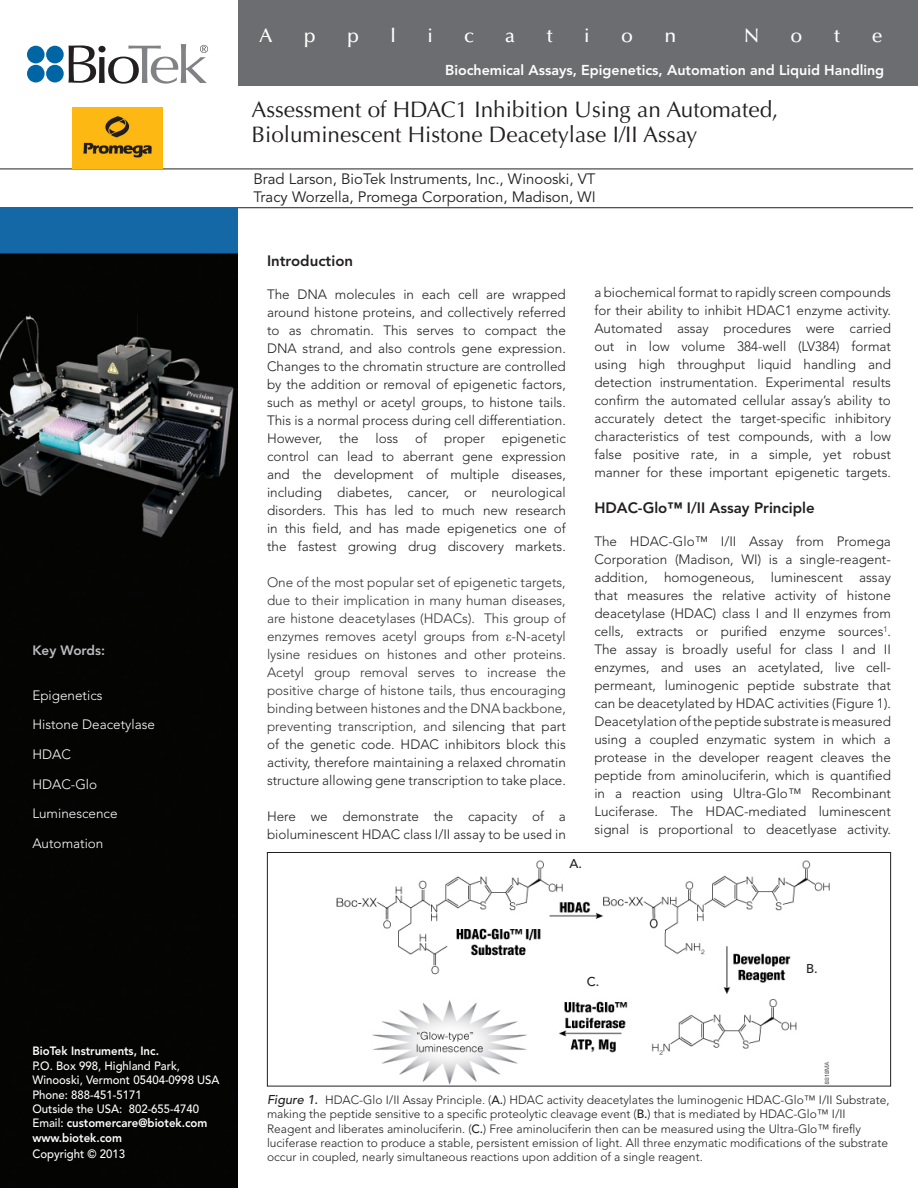
<style>
.page{position:relative;width:918px;height:1188px;background:#fff}
.page>*{position:absolute;margin:0;border:0;box-sizing:border-box;transform-origin:0 0}
.t1{font:22.5px/24.8px "Optima LT Std";color:#231f20}
.t2{font:500 19.5px "Optima LT Std";color:#fff}
.t3{font:15px/18px "Avenir LT Std";color:#231f20}
.t4{font:800 15px "Avenir LT Std";color:#231f20}
.t5{font:800 14.25px "Avenir LT Std";color:#fff}
.t6{font:300 13.5px/18px "Avenir LT Std";color:#231f20;text-align:justify}
.t7{font:300 13.5px/18px "Avenir LT Std";color:#333;text-align:justify}
.t8{font:300 13.5px "Avenir LT Std";color:#fff}
.t9{font:800 13.5px "Avenir LT Std";color:#bcbdc0}
.t10{font:500 12.75px "Avenir LT Std";color:#231f20}
.t11{font:300 12px/14.4px "Avenir LT Std";color:#231f20}
.t12{font:500 12px "Avenir LT Std";color:#fff;scale:.95 1}
.t13{font:800 12px "Avenir LT Std";color:#fff;scale:.95 1}
.s1{font-family:"Times New Roman";font-weight:400}
.s2{color:#231f20}
.s3{font-weight:500}
.s4{font-weight:500;font-style:italic;font-size:12.75px}
</style>
<div class="page">
<div style="left:238px;top:0;width:680px;height:85px;background:#6c6d70"></div>
<hr style="left:0;top:207px;width:913px;height:1px;background:#231f20">
<hr style="left:0;top:169px;width:913px;height:1px;background:#231f20">
<img style="left:0;top:207px;width:238px;height:981px">
<img style="left:73px;top:107px;width:89px;height:62px">
<img style="left:336px;top:860px;width:494px;height:224px">
<div style="left:267px;top:852px;width:624px;height:234px;border:1px solid #231f20"></div>
<svg style="left:69px;top:44px;width:139px;height:40px"></svg>
<div style="left:27px;top:46px;width:18px;height:17px;background:#0065a4;border-radius:50%"></div>
<div style="left:27px;top:65px;width:18px;height:17px;background:#0065a4;border-radius:50%"></div>
<div style="left:46px;top:46px;width:18px;height:17px;background:#0065a4;border-radius:50%"></div>
<div style="left:46px;top:65px;width:18px;height:17px;background:#0065a4;border-radius:50%"></div>
<p class="t9" style="left:32px;top:642px;width:74px">Key Words:</p>
<p class="t8" style="left:32px;top:687px;width:72px">Epigenetics</p>
<p class="t8" style="left:32px;top:717px;width:124px">Histone Deacetylase</p>
<p class="t8" style="left:32px;top:746px;width:40px">HDAC</p>
<p class="t8" style="left:32px;top:776px;width:66px">HDAC-Glo</p>
<p class="t8" style="left:32px;top:806px;width:87px">Luminescence</p>
<p class="t8" style="left:32px;top:836px;width:73px">Automation</p>
<p class="t2" style="left:260px;top:25px;width:15px">A</p>
<p class="t2" style="left:304px;top:25px;width:13px">p</p>
<p class="t2" style="left:347px;top:25px;width:13px">p</p>
<p class="t2" style="left:391px;top:25px;width:7px">l</p>
<p class="t2" style="left:427px;top:25px;width:7px">i</p>
<p class="t2" style="left:464px;top:25px;width:11px">c</p>
<p class="t2" style="left:505px;top:25px;width:11px">a</p>
<p class="t2" style="left:546px;top:25px;width:8px">t</p>
<p class="t2" style="left:584px;top:25px;width:7px">i</p>
<p class="t2" style="left:621px;top:25px;width:13px">o</p>
<p class="t2" style="left:664px;top:25px;width:13px">n</p>
<p class="t2" style="left:744px;top:25px;width:17px">N</p>
<p class="t2" style="left:791px;top:25px;width:13px">o</p>
<p class="t2" style="left:834px;top:25px;width:8px">t</p>
<p class="t2" style="left:872px;top:25px;width:12px">e</p>
<p class="t5" style="left:445px;top:61px;width:441px">Biochemical Assays, Epigenetics, Automation and Liquid Handling</p>
<p class="t1" style="left:251px;top:97px;width:529px">Assessment of HDAC1 Inhibition Using an Automated,<br>Bioluminescent Histone Deacetylase I/II Assay</p>
<p class="t3" style="left:253px;top:170px;width:344px">Brad Larson, BioTek Instruments, Inc., Winooski, VT<br>Tracy Worzella, Promega Corporation, Madison, WI</p>
<p class="t4" style="left:267px;top:252px;width:88px">Introduction</p>
<p class="t6" style="left:267px;top:286px;width:300px">The DNA molecules in each cell are wrapped around histone proteins, and collectively referred to as chromatin. This serves to compact the DNA strand, and also controls gene expression.<br>Changes to the chromatin structure are controlled by the addition or removal of epigenetic factors, such as methyl or acetyl groups, to histone tails.<br>This is a normal process during cell differentiation.<br>However,</p>
<p class="t6" style="left:339px;top:430px;width:21px">the</p>
<p class="t6" style="left:376px;top:430px;width:24px">loss</p>
<p class="t6" style="left:415px;top:430px;width:14px">of</p>
<p class="t6" style="left:444px;top:430px;width:42px">proper</p>
<p class="t6" style="left:267px;top:430px;width:300px;text-indent:235px">epigenetic control can lead to aberrant gene expression and the development of multiple diseases, including diabetes, cancer, or neurological disorders. This has led to much new research in this field, and has made epigenetics one of the fastest growing drug discovery markets.</p>
<p class="t7" style="left:267px;top:574px;width:300px">One of the most popular set of epigenetic targets, due to their implication in many human diseases, are histone deacetylases (HDACs). This group of enzymes removes acetyl groups from <span class="s1">ε</span>-N-acetyl lysine residues on histones and other proteins.<br>Acetyl group removal serves to increase the positive charge of histone tails, thus encouraging binding between histones and the DNA backbone, preventing transcription, and <span class="s2">silencing that part of the genetic code</span>. <span class="s2">HDAC inhibitors block this activity, therefore maintaining a relaxed chromatin structure allowing gene transcription to take place.</span></p>
<p class="t6" style="left:267px;top:808px;width:300px">Here we demonstrate the capacity of a bioluminescent HDAC class I/II assay to be used in</p>
<p class="t10" style="left:570px;top:856px;width:14px">A.</p>
<p class="t6" style="left:594px;top:284px;width:298px">a biochemical format to rapidly screen compounds for their ability to inhibit HDAC1 enzyme activity.<br>Automated assay procedures were carried out in low volume 384-well (LV384) format using high throughput liquid handling and detection instrumentation. Experimental results confirm the automated cellular assay’s ability to accurately detect the target-specific inhibitory characteristics of test compounds, with a low false positive rate, in a simple, yet robust manner for these important epigenetic targets.</p>
<p class="t4" style="left:594px;top:499px;width:222px">HDAC-Glo™ I/II Assay Principle</p>
<p class="t6" style="left:594px;top:533px;width:298px">The HDAC-Glo™ I/II Assay from Promega Corporation (Madison, WI) is a single-reagent&shy;addition, homogeneous, luminescent assay that measures the relative activity of histone deacetylase (HDAC) class I and II enzymes from cells, extracts or purified enzyme sources<sup>1</sup>.<br>The assay is broadly useful for class I and II enzymes, and uses an acetylated, live cell&shy;permeant, luminogenic peptide substrate that can be deacetylated by HDAC activities (Figure 1).<br>Deacetylation of the peptide substrate is measured using a coupled enzymatic system in which a protease in the developer reagent cleaves the peptide from aminoluciferin, which is quantified in a reaction using Ultra-Glo™ Recombinant Luciferase. The HDAC-mediated luminescent signal is proportional to deacetlyase activity.</p>
<p class="t13" style="left:32px;top:1044px;width:135px">BioTek Instruments, Inc.</p>
<p class="t12" style="left:32px;top:1059px;width:157px">P.O. Box 998, Highland Park,</p>
<p class="t12" style="left:32px;top:1073px;width:199px">Winooski, Vermont 05404-0998 USA</p>
<p class="t12" style="left:32px;top:1087px;width:117px">Phone: 888-451-5171</p>
<p class="t12" style="left:32px;top:1102px;width:177px">Outside the USA: 802-655-4740</p>
<p class="t13" style="left:32px;top:1116px;width:186px"><span class="s3">Email:</span> customercare@biotek.com</p>
<p class="t13" style="left:32px;top:1130px;width:96px">www.biotek.com</p>
<p class="t12" style="left:32px;top:1147px;width:99px">Copyright © 2013</p>
<p class="t10" style="left:587px;top:974px;width:14px">C.</p>
<p class="t10" style="left:806px;top:961px;width:13px">B.</p>
<p class="t11" style="left:267px;top:1093px;width:624px"><span class="s4">Figure 1.</span> HDAC-Glo I/II Assay Principle. (<span class="s3">A.</span>) HDAC activity deacetylates the luminogenic HDAC-Glo™ I/II Substrate, making the peptide sensitive to a specific proteolytic cleavage event (<span class="s3">B.</span>) that is mediated by HDAC-Glo™ I/II Reagent and liberates aminoluciferin. (<span class="s3">C.</span>) Free aminoluciferin then can be measured using the Ultra-Glo™ firefly luciferase reaction to produce a stable, persistent emission of light. All three enzymatic modifications of the substrate occur in coupled, nearly simultaneous reactions upon addition of a single reagent.</p>
</div>
